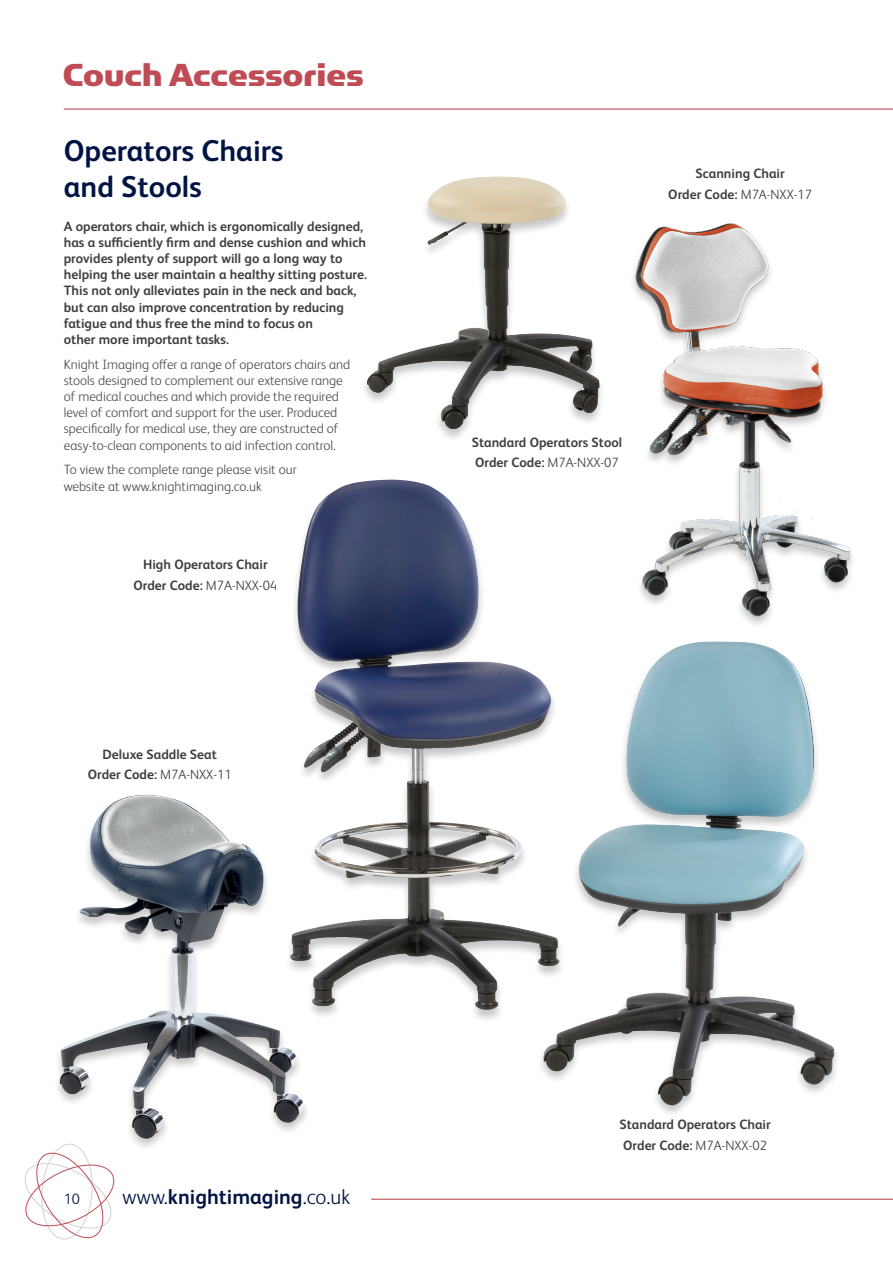
<style>
.page{position:relative;width:893px;height:1263px;background:#fff}
.page>*{position:absolute;margin:0;border:0;box-sizing:border-box;transform-origin:0 0}
.t1{font:36px "Simian Display Chimpanzee";color:#bf4c54}
.t2{font:700 30px/36px "FS Albert Pro";color:#001443}
.t3{font:700 21px "FS Albert Pro";color:#001443}
.t4{font:300 15px "FS Albert Pro";color:#001443}
.Blue_Body_Text{font:700 13.5px/16.2px "FS Albert Pro";color:#3e3e3f}
.Body_Text{font:300 13.5px/16.2px "FS Albert Pro";color:#4b4c4d}
.s1{font-weight:300}
</style>
<div class="page">
<hr style="left:64px;top:108px;width:829px;height:2px;background:#bf4c54">
<img style="left:365px;top:176px;width:237px;height:262px">
<img style="left:541px;top:642px;width:296px;height:472px">
<img style="left:57px;top:794px;width:250px;height:353px">
<div style="left:284px;top:479px;width:281px;height:544px;background:#231f20;opacity:.25"></div>
<img style="left:298px;top:480px;width:76px;height:293px">
<img style="left:633px;top:223px;width:220px;height:393px">
<svg style="left:24px;top:1143px;width:94px;height:97px"></svg>
<hr style="left:371px;top:1198px;width:522px;height:2px;background:#bf4c54">
<p class="t1" style="left:63px;top:56px;width:303px">Couch Accessories</p>
<p class="t2" style="left:64px;top:131px;width:221px">Operators Chairs and Stools</p>
<p class="Blue_Body_Text" style="left:64px;top:217px;width:305px">A operators chair, which is ergonomically designed, has a sufficiently firm and dense cushion and which provides plenty of support will go a long way to helping the user maintain a healthy sitting posture.<br>This not only alleviates pain in the neck and back, but can also improve concentration by reducing fatigue and thus free the mind to focus on<br>other more important tasks.</p>
<p class="Body_Text" style="left:64px;top:355px;width:288px">Knight Imaging offer a range of operators chairs and stools designed to complement our extensive range of medical couches and which provide the required level of comfort and support for the user. Produced specifically for medical use, they are constructed of easy-to-clean components to aid infection control.</p>
<p class="Body_Text" style="left:64px;top:461px;width:234px">To view the complete range please visit our website at www.knightimaging.co.uk</p>
<p class="Blue_Body_Text" style="left:143px;top:556px;width:126px">High Operators Chair</p>
<p class="Blue_Body_Text" style="left:133px;top:576px;width:145px">Order Code: <span class="s1">M7A-NXX-04</span></p>
<p class="Blue_Body_Text" style="left:103px;top:745px;width:116px">Deluxe Saddle Seat</p>
<p class="Blue_Body_Text" style="left:88px;top:766px;width:145px">Order Code: <span class="s1">M7A-NXX-11</span></p>
<p class="Blue_Body_Text" style="left:696px;top:165px;width:91px">Scanning Chair</p>
<p class="Blue_Body_Text" style="left:668px;top:185px;width:145px">Order Code: <span class="s1">M7A-NXX-17</span></p>
<p class="Blue_Body_Text" style="left:472px;top:433px;width:152px">Standard Operators Stool</p>
<p class="Blue_Body_Text" style="left:475px;top:454px;width:145px">Order Code: <span class="s1">M7A-NXX-07</span></p>
<p class="t4" style="left:64px;top:1189px;width:18px">10</p>
<p class="t3" style="left:122px;top:1182px;width:229px"><span class="s1">www.</span>knightimaging<span class="s1">.co.uk</span></p>
<p class="Blue_Body_Text" style="left:619px;top:1116px;width:153px">Standard Operators Chair</p>
<p class="Blue_Body_Text" style="left:623px;top:1136px;width:145px">Order Code: <span class="s1">M7A-NXX-02</span></p>
</div>
